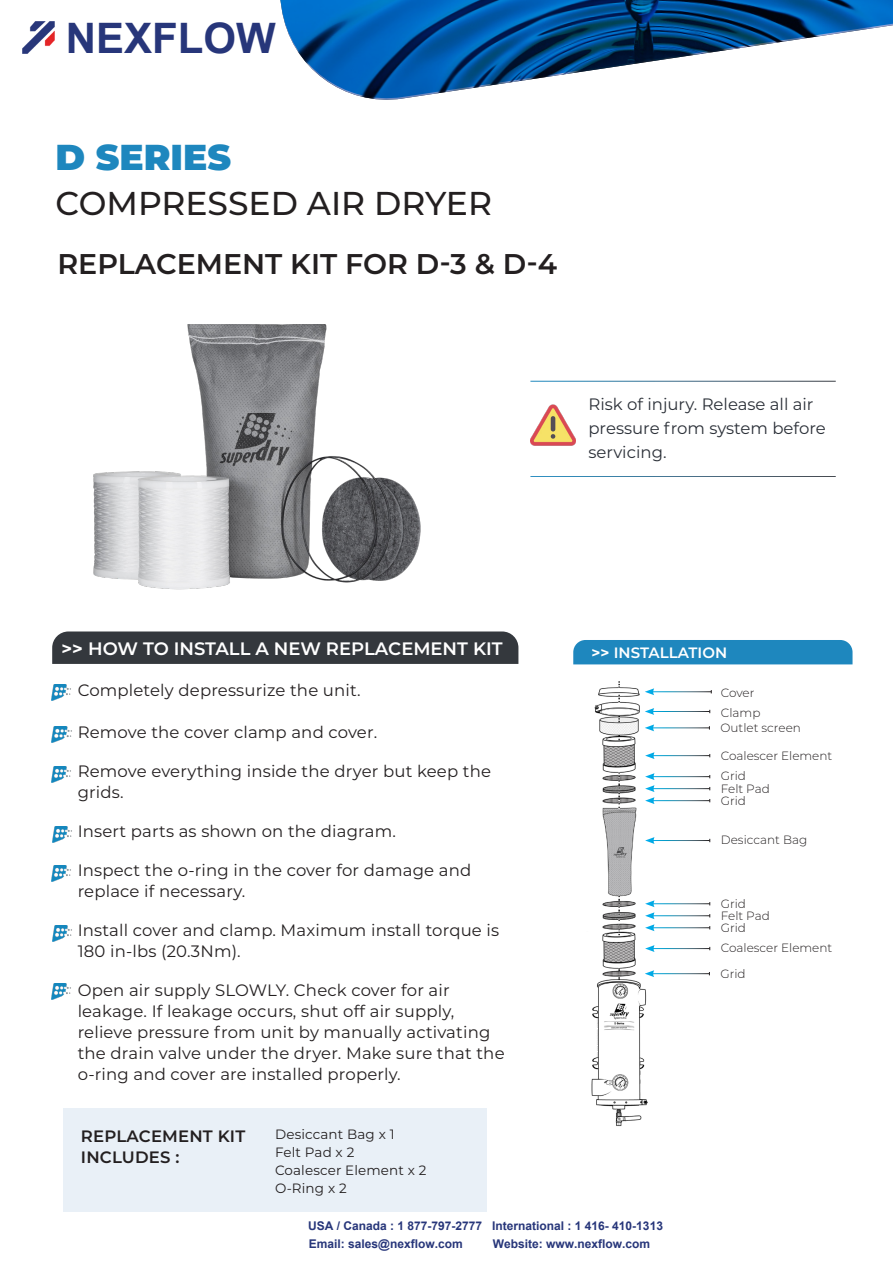
<style>
.page{position:relative;width:893px;height:1263px;background:#fff}
.page>*{position:absolute;margin:0;border:0;box-sizing:border-box;transform-origin:0 0}
.t1{font:700 42px "Arial";color:#27367a}
.t2{font:900 36px "Montserrat";color:#1e87be}
.t3{font:500 33px "Montserrat";color:#231f20}
.Title_02_Black{font:600 28.5px "Montserrat";color:#231f20}
.T4{font:600 18px "Montserrat";color:#fff}
.t4{font:16.5px/21px "Montserrat";letter-spacing:.01em;color:#231f20}
.t5{font:16.5px/24px "Montserrat";color:#2b3038}
.t6{font:600 16.5px/21px "Montserrat";letter-spacing:.01em;color:#231f20}
.T4-2{font:600 15px "Montserrat";color:#fff}
.t7{font:13.5px/18px "Montserrat";letter-spacing:.01em;color:#231f20}
.t8{font:300 12px "Montserrat";color:#231f20}
.t9{font:700 12px/18px "Arial";color:#27367a}
.s1{font-weight:700}
</style>
<div class="page">
<img style="left:280px;top:0;width:613px;height:100px">
<div style="left:52px;top:631px;width:466px;height:33px;background:#34383d"></div>
<img style="left:530px;top:404px;width:46px;height:42px">
<img style="left:93px;top:324px;width:328px;height:266px">
<div style="left:64px;top:1108px;width:423px;height:103px;background:#e9f0f7"></div>
<div style="left:573px;top:640px;width:279px;height:24px;background:#1e87be"></div>
<img style="left:591px;top:681px;width:66px;height:445px">
<hr style="left:652px;top:691px;width:59px;height:1px;background:#fff">
<svg style="left:645px;top:688px;width:9px;height:7px"></svg>
<hr style="left:652px;top:711px;width:58px;height:1px;background:#fff">
<svg style="left:645px;top:708px;width:9px;height:7px"></svg>
<hr style="left:652px;top:755px;width:58px;height:1px;background:#fff">
<svg style="left:645px;top:752px;width:10px;height:7px"></svg>
<hr style="left:652px;top:776px;width:58px;height:1px;background:#fff">
<hr style="left:652px;top:788px;width:58px;height:1px;background:#fff">
<hr style="left:652px;top:800px;width:58px;height:1px;background:#fff">
<svg style="left:645px;top:773px;width:10px;height:31px"></svg>
<hr style="left:652px;top:840px;width:58px;height:1px;background:#fff">
<svg style="left:645px;top:837px;width:10px;height:7px"></svg>
<hr style="left:652px;top:903px;width:58px;height:1px;background:#fff">
<hr style="left:652px;top:915px;width:58px;height:1px;background:#fff">
<hr style="left:652px;top:927px;width:58px;height:1px;background:#fff">
<svg style="left:645px;top:900px;width:10px;height:31px"></svg>
<hr style="left:652px;top:948px;width:58px;height:1px;background:#fff">
<svg style="left:645px;top:945px;width:10px;height:7px"></svg>
<hr style="left:652px;top:727px;width:57px;height:1px;background:#fff">
<svg style="left:645px;top:724px;width:9px;height:7px"></svg>
<hr style="left:652px;top:973px;width:57px;height:1px;background:#fff">
<svg style="left:645px;top:970px;width:9px;height:7px"></svg>
<img style="left:51px;top:684px;width:20px;height:16px">
<img style="left:52px;top:726px;width:20px;height:16px">
<img style="left:52px;top:767px;width:19px;height:16px">
<img style="left:52px;top:827px;width:20px;height:16px">
<img style="left:52px;top:865px;width:19px;height:16px">
<img style="left:52px;top:925px;width:20px;height:16px">
<img style="left:51px;top:984px;width:20px;height:16px">
<img style="left:23px;top:22px;width:31px;height:32px">
<h1 class="t1" style="left:66px;top:8px;width:212px">NEXFLOW</h1>
<p class="t2" style="left:55px;top:130px;width:177px">D SERIES</p>
<p class="t3" style="left:55px;top:180px;width:438px">COMPRESSED AIR DRYER</p>
<p class="Title_02_Black" style="left:57px;top:244px;width:501px">REPLACEMENT KIT FOR D-3 &amp; D-4</p>
<p class="t5" style="left:588px;top:392px;width:239px">Risk of injury. Release all air pressure from system before servicing.</p>
<p class="T4" style="left:61px;top:636px;width:443px"><span class="s1">&gt;&gt;</span> HOW TO INSTALL A NEW REPLACEMENT KIT</p>
<p class="t4" style="left:78px;top:679px;width:284px">Completely depressurize the unit.</p>
<p class="t4" style="left:78px;top:721px;width:301px">Remove the cover clamp and cover.</p>
<p class="t4" style="left:78px;top:760px;width:415px">Remove everything inside the dryer but keep the grids.</p>
<p class="t4" style="left:78px;top:820px;width:320px">Insert parts as shown on the diagram.</p>
<p class="t4" style="left:78px;top:859px;width:395px">Inspect the o-ring in the cover for damage and replace if necessary.</p>
<p class="t4" style="left:78px;top:919px;width:423px">Install cover and clamp. Maximum install torque is<br>180 in-lbs (20.3Nm).</p>
<p class="t4" style="left:78px;top:979px;width:428px">Open air supply SLOWLY. Check cover for air leakage. If leakage occurs, shut off air supply, relieve pressure from unit by manually activating the drain valve under the dryer. Make sure that the o-ring and cover are installed properly.</p>
<p class="t6" style="left:81px;top:1125px;width:166px">REPLACEMENT KIT<br>INCLUDES :</p>
<p class="t7" style="left:275px;top:1125px;width:153px">Desiccant Bag x 1<br>Felt Pad x 2<br>Coalescer Element x 2<br>O-Ring x 2</p>
<p class="T4-2" style="left:592px;top:641px;width:137px"><span class="s1">&gt;&gt;</span> INSTALLATION</p>
<p class="t8" style="left:721px;top:684px;width:35px">Cover</p>
<p class="t8" style="left:721px;top:704px;width:41px">Clamp</p>
<p class="t8" style="left:721px;top:747px;width:113px">Coalescer Element</p>
<p class="t8" style="left:721px;top:767px;width:27px">Grid</p>
<p class="t8" style="left:721px;top:780px;width:50px">Felt Pad</p>
<p class="t8" style="left:721px;top:792px;width:27px">Grid</p>
<p class="t8" style="left:721px;top:831px;width:88px">Desiccant Bag</p>
<p class="t8" style="left:720px;top:720px;width:82px">Outlet screen</p>
<p class="t8" style="left:721px;top:895px;width:27px">Grid</p>
<p class="t8" style="left:721px;top:908px;width:50px">Felt Pad</p>
<p class="t8" style="left:721px;top:920px;width:27px">Grid</p>
<p class="t8" style="left:721px;top:940px;width:113px">Coalescer Element</p>
<p class="t8" style="left:720px;top:966px;width:27px">Grid</p>
<p class="t9" style="left:308px;top:1217px;width:356px">USA / Canada : 1 877-797-2777 International : 1 416- 410-1313<br>Email: sales@nexflow.com</p>
<p class="t9" style="left:493px;top:1235px;width:159px">Website: www.nexflow.com</p>
</div>
